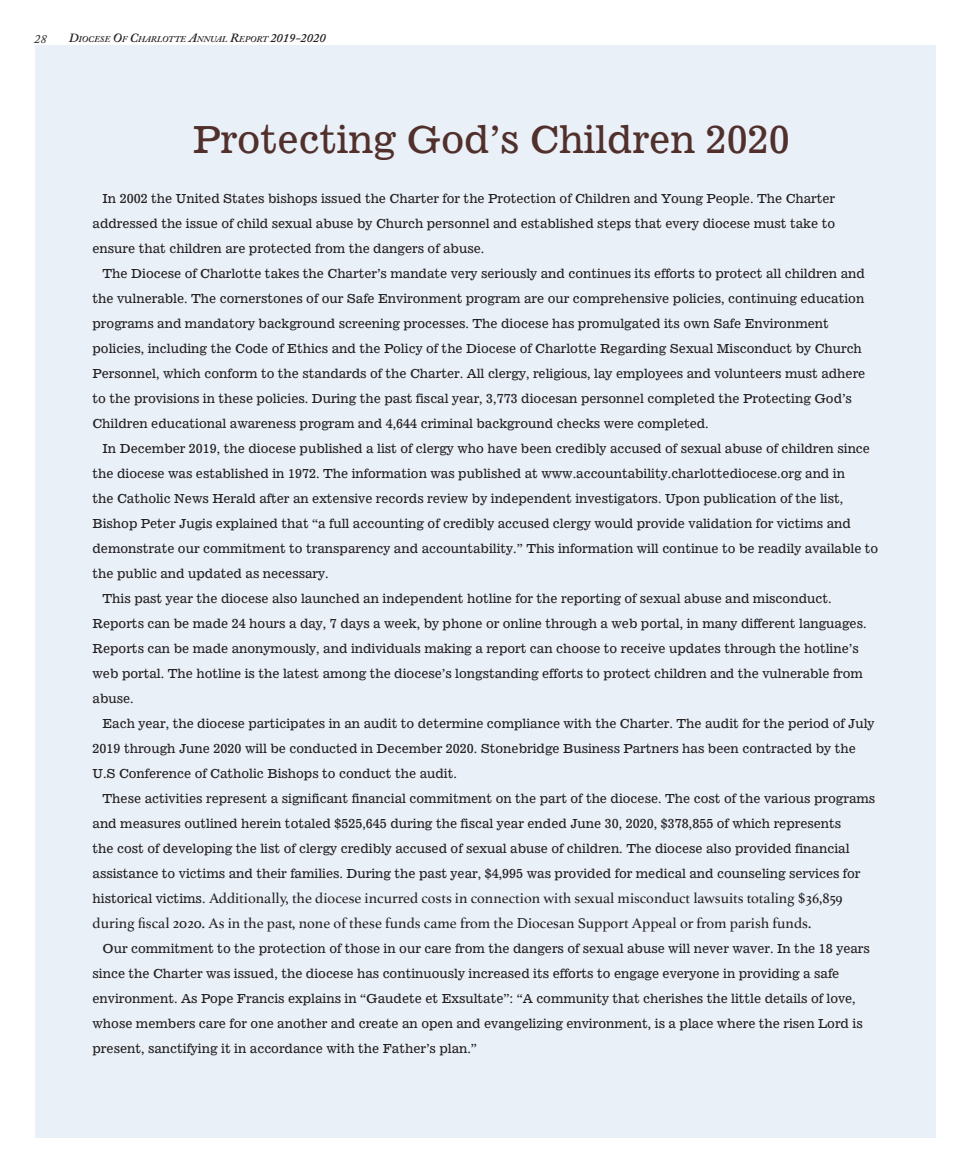
<style>
.page{position:relative;width:968px;height:1170px;background:#fff}
.page>*{position:absolute;margin:0;border:0;box-sizing:border-box;transform-origin:0 0}
.BODY_TEXT_NEW{font:37.5px "Broadcast Normal";color:#51302c}
.BODY_TEXT_NEW-2{font:15px/25px "Athelas";color:#231f20}
.BODY_TEXT_NEW-3{font:12.5px/25px "Broadcast Normal";color:#231f20}
.t1{font:italic 12.5px "Adobe Caslon Pro";color:#231f20}
.t2{font:italic 600 8.75px "Adobe Caslon Pro";color:#231f20}
.s1{font-size:12.5px}
.s2{font-family:"Broadcast Normal";font-size:12.5px}
</style>
<div class="page">
<div style="left:36px;top:46px;width:900px;height:1092px;background:#e9f0f8"></div>
<p class="t1" style="left:34px;top:31px;width:14px">28</p>
<p class="t2" style="left:69px;top:34px;width:258px"><span class="s1">D</span>IOCESE <span class="s1">O</span>F <span class="s1">C</span>HARLOTTE <span class="s1">A</span>NNUAL <span class="s1">R</span>EPORT <span class="s1">2019-2020</span></p>
<p class="BODY_TEXT_NEW" style="left:193px;top:116px;width:598px">Protecting God’s Children 2020</p>
<p class="BODY_TEXT_NEW-3" style="left:92px;top:186px;width:744px;text-align:justify;text-indent:10px">In 2002 the United States bishops issued the Charter for the Protection of Children and Young People. The Charter addressed the issue of child sexual abuse by Church personnel and established steps that every diocese must take to ensure that children are protected from the dangers of abuse.</p>
<p class="BODY_TEXT_NEW-3" style="left:92px;top:261px;width:774px;text-indent:10px">The Diocese of Charlotte takes the Charter’s mandate very seriously and continues its efforts to protect all children and the vulnerable. The cornerstones of our Safe Environment program are our comprehensive policies, continuing education programs and mandatory background screening processes. The diocese has promulgated its own Safe Environment policies, including the Code of Ethics and the Policy of the Diocese of Charlotte Regarding Sexual Misconduct by Church Personnel, which conform to the standards of the Charter. All clergy, religious, lay employees and volunteers must adhere to the provisions in these policies. During the past fiscal year, 3,773 diocesan personnel completed the Protecting God’s Children educational awareness program and 4,644 criminal background checks were completed.</p>
<p class="BODY_TEXT_NEW-3" style="left:92px;top:436px;width:787px;text-indent:10px">In December 2019, the diocese published a list of clergy who have been credibly accused of sexual abuse of children since the diocese was established in 1972. The information was published at www.accountability.charlottediocese.org and in<br>the Catholic News Herald after an extensive records review by independent investigators. Upon publication of the list, Bishop Peter Jugis explained that “a full accounting of credibly accused clergy would provide validation for victims and demonstrate our commitment to transparency and accountability.” This information will continue to be readily available to the public and updated as necessary.</p>
<p class="BODY_TEXT_NEW-3" style="left:92px;top:586px;width:775px;text-indent:10px">This past year the diocese also launched an independent hotline for the reporting of sexual abuse and misconduct.<br>Reports can be made 24 hours a day, 7 days a week, by phone or online through a web portal, in many different languages.<br>Reports can be made anonymously, and individuals making a report can choose to receive updates through the hotline’s web portal. The hotline is the latest among the diocese’s longstanding efforts to protect children and the vulnerable from abuse.</p>
<p class="BODY_TEXT_NEW-3" style="left:92px;top:711px;width:783px;text-indent:10px">Each year, the diocese participates in an audit to determine compliance with the Charter. The audit for the period of July<br>2019 through June 2020 will be conducted in December 2020. Stonebridge Business Partners has been contracted by the<br>U.S Conference of Catholic Bishops to conduct the audit.</p>
<p class="BODY_TEXT_NEW-3" style="left:92px;top:786px;width:784px;text-indent:10px">These activities represent a significant financial commitment on the part of the diocese. The cost of the various programs and measures outlined herein totaled $525,645 during the fiscal year ended June 30, 2020, $378,855 of which represents<br>the cost of developing the list of clergy credibly accused of sexual abuse of children. The diocese also provided financial assistance to victims and their families. During the past year, $4,995 was provided for medical and counseling services for</p>
<p class="BODY_TEXT_NEW-2" style="left:92px;top:885px;width:751px"><span class="s2">historical victims.</span> Additionally, the diocese incurred costs in connection with sexual misconduct lawsuits totaling $36,859 during fiscal 2020. As in the past, none of these funds came from the Diocesan Support Appeal or from parish funds.</p>
<p class="BODY_TEXT_NEW-3" style="left:92px;top:936px;width:778px;text-indent:10px">Our commitment to the protection of those in our care from the dangers of sexual abuse will never waver. In the 18 years since the Charter was issued, the diocese has continuously increased its efforts to engage everyone in providing a safe environment. As Pope Francis explains in “Gaudete et Exsultate”: “A community that cherishes the little details of love, whose members care for one another and create an open and evangelizing environment, is a place where the risen Lord is present, sanctifying it in accordance with the Father’s plan.”</p>
</div>
